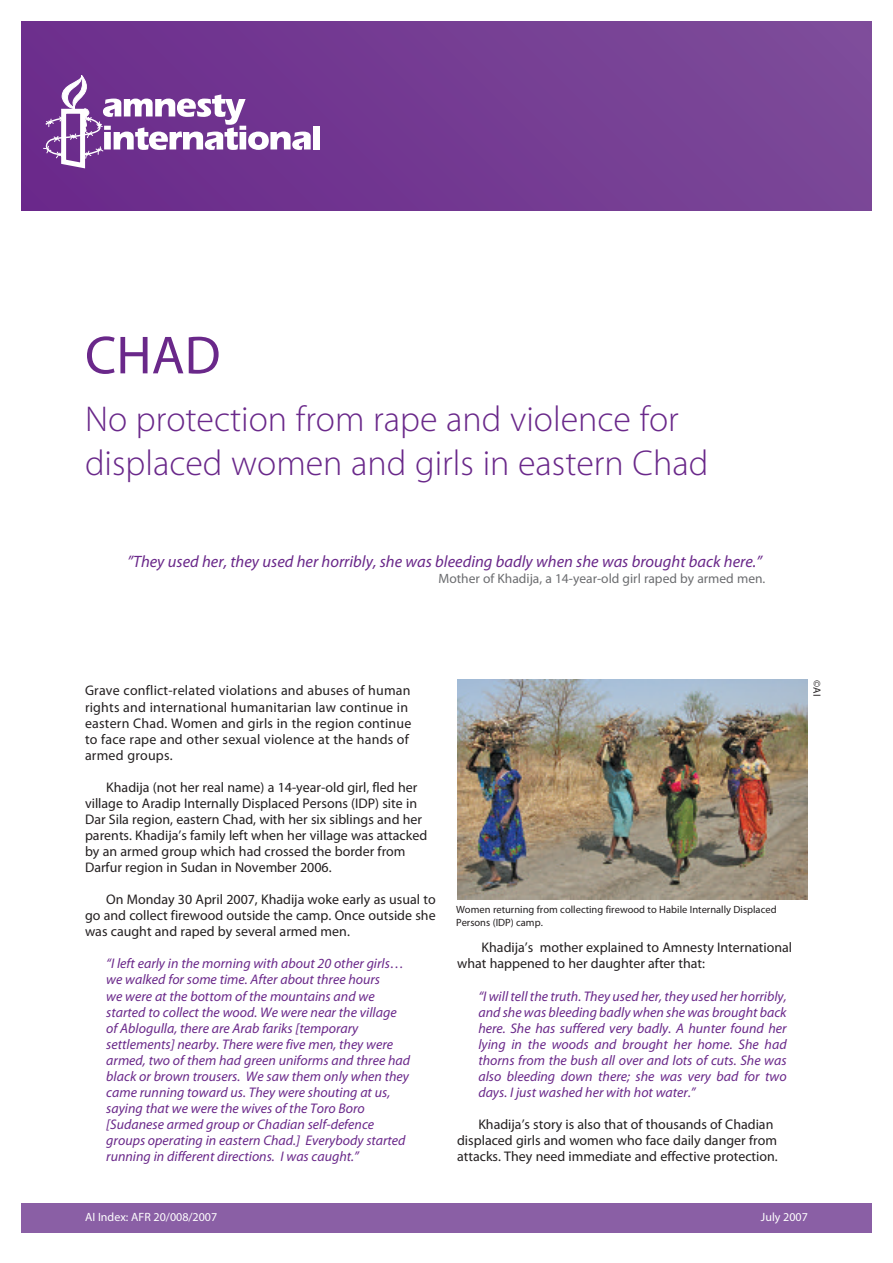
<style>
.page{position:relative;width:893px;height:1263px;background:#fff}
.page>*{position:absolute;margin:0;border:0;box-sizing:border-box;transform-origin:0 0}
.t1{font:54px "Myriad Pro";color:#6a288a}
.t2{font:300 36px/43.2px "Myriad Pro";color:#6a288a}
.t3{font:italic 16.5px "Myriad Pro";color:#6a288a}
.t4{font:italic 13.95px/16px "Myriad Pro";color:#6a288a}
.t5{font:13.95px/16px "Myriad Pro";color:#231f20}
.t6{font:13.5px "Myriad Pro";color:#6c6d70}
.t7{font:12px "Myriad Pro";color:#fff}
.t8{font:10.5px/12.6px "Myriad Pro";color:#231f20}
</style>
<div class="page">
<div style="left:21px;top:1203px;width:851px;height:30px;background:#8a5fa5"></div>
<div style="left:21px;top:21px;width:851px;height:189px;background:linear-gradient(to right,#6b2b8c,#7c4a99)"></div>
<svg style="left:44px;top:75px;width:267px;height:93px"></svg>
<div style="left:313px;top:126px;width:7px;height:23px;background:#fff"></div>
<img style="left:458px;top:679px;width:350px;height:221px">
<h1 class="t1" style="left:85px;top:335px;width:137px">CHAD</h1>
<h2 class="t2" style="left:85px;top:400px;width:625px">No protection from rape and violence for displaced women and girls in eastern Chad</h2>
<p class="t3" style="left:128px;top:555px;width:636px">”They used her, they used her horribly, she was bleeding badly when she was brought back here.”</p>
<p class="t6" style="left:438px;top:573px;width:328px">Mother of Khadija, a 14-year-old girl raped by armed men.</p>
<p class="t5" style="left:85px;top:684px;width:328px">Grave conflict-related violations and abuses of human rights and international humanitarian law continue in eastern Chad. Women and girls in the region continue to face rape and other sexual violence at the hands of armed groups.</p>
<p class="t5" style="left:85px;top:780px;width:344px;text-indent:21px">Khadija (not her real name) a 14-year-old girl, fled her village to Aradip Internally Displaced Persons (IDP) site in Dar Sila region, eastern Chad, with her six siblings and her parents. Khadija’s family left when her village was attacked by an armed group which had crossed the border from Darfur region in Sudan in November 2006.</p>
<p class="t5" style="left:85px;top:892px;width:352px;text-align:justify;text-indent:21px">On Monday 30 April 2007, Khadija woke early as usual to go and collect firewood outside the camp. Once outside she was caught and raped by several armed men.</p>
<p class="t4" style="left:106px;top:957px;width:305px">“I left early in the morning with about 20 other girls… we walked for some time. After about three hours<br>we were at the bottom of the mountains and we started to collect the wood. We were near the village of Ablogulla, there are Arab fariks [temporary settlements] nearby. There were five men, they were armed, two of them had green uniforms and three had black or brown trousers. We saw them only when they came running toward us. They were shouting at us, saying that we were the wives of the Toro Boro [Sudanese armed group or Chadian self-defence groups operating in eastern Chad.] Everybody started running in different directions. I was caught.”</p>
<p class="t8" style="left:456px;top:904px;width:322px">Women returning from collecting firewood to Habile Internally Displaced<br>Persons (IDP) camp.</p>
<p class="t5" style="left:457px;top:941px;width:337px;text-indent:25px">Khadija’s mother explained to Amnesty International what happened to her daughter after that:</p>
<p class="t4" style="left:478px;top:989px;width:310px;text-align:justify">“I will tell the truth. They used her, they used her horribly, and she was bleeding badly when she was brought back here. She has suffered very badly. A hunter found her lying in the woods and brought her home. She had thorns from the bush all over and lots of cuts. She was also bleeding down there; she was very bad for two days. I just washed her with hot water.”</p>
<p class="t5" style="left:457px;top:1117px;width:322px;text-indent:21px">Khadija’s story is also that of thousands of Chadian displaced girls and women who face daily danger from attacks. They need immediate and effective protection.</p>
<p class="t8" style="left:822px;top:680px;width:18px;rotate:90deg">©AI</p>
<p class="t7" style="left:85px;top:1213px;width:134px">AI Index: AFR 20/008/2007</p>
<p class="t7" style="left:761px;top:1213px;width:48px">July 2007</p>
</div>
